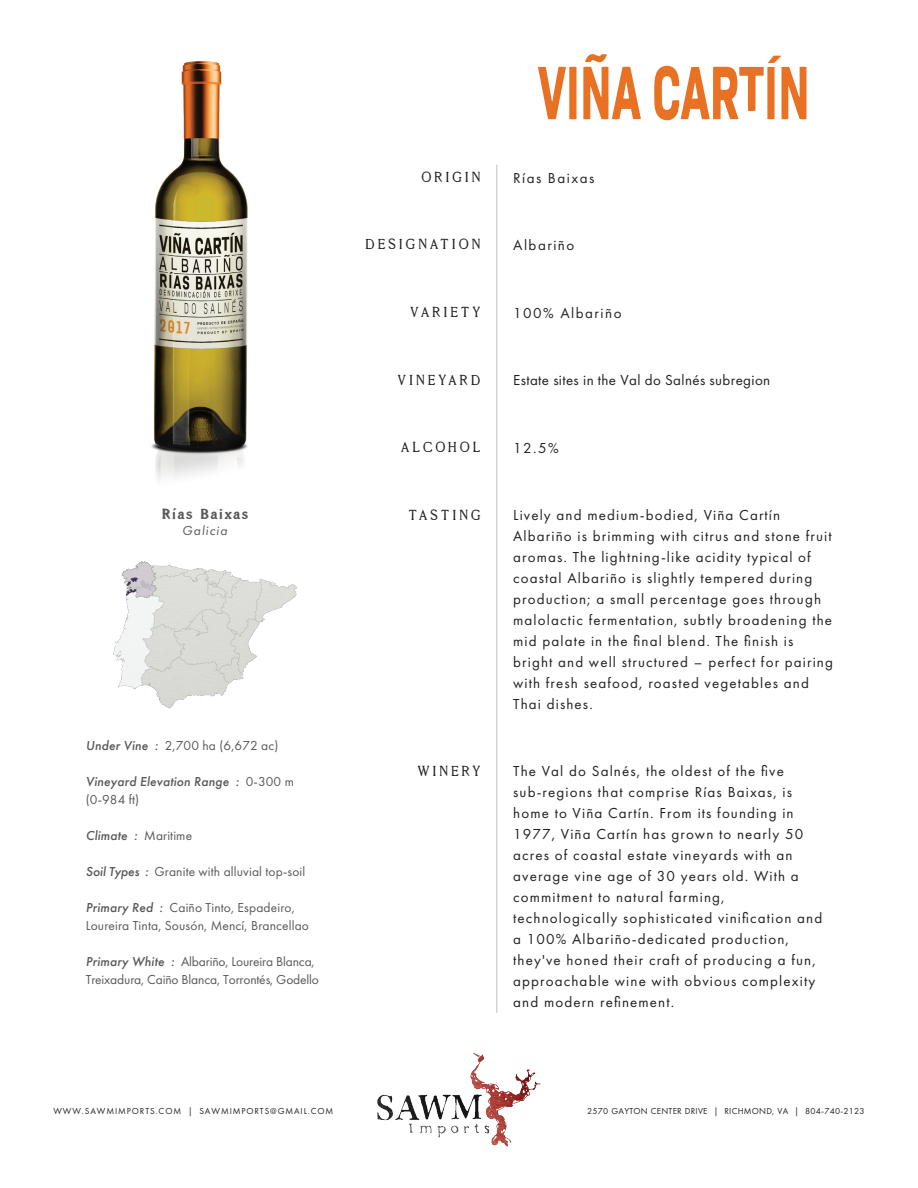
<style>
.page{position:relative;width:918px;height:1188px;background:#fff}
.page>*{position:absolute;margin:0;border:0;box-sizing:border-box;transform-origin:0 0}
.t1{font:15px/21px "Futura PT";letter-spacing:.075em;color:#231f20}
.t2{font:15px "Millesime";letter-spacing:.2em;color:#231f20}
.t3{font:15px "Futura PT";letter-spacing:.025em;color:#231f20}
.t4{font:15px "Futura PT";letter-spacing:.1em;color:#231f20}
.t5{font:700 15px "Millesime";letter-spacing:.1em;color:#57585a}
.t6{font:13.5px/18px "Futura PT";letter-spacing:.01em;color:#57585a}
.t7{font:13.5px/18px "Futura PT";letter-spacing:-.01em;color:#57585a}
.t8{font:italic 500 13.5px/18px "Futura PT";letter-spacing:.01em;color:#57585a}
.t9{font:italic 13.5px "Futura PT";letter-spacing:.075em;color:#57585a}
.t10{font:9px "Futura PT";letter-spacing:.025em;color:#231f20}
.t11{font:9px "Futura PT";letter-spacing:.1em;color:#231f20}
.s1{font-weight:500;font-style:italic}
.s2{font-weight:400;font-style:normal}
</style>
<div class="page">
<img style="left:113px;top:561px;width:185px;height:148px">
<img style="left:151px;top:61px;width:97px;height:419px">
<img style="left:377px;top:1053px;width:164px;height:94px">
<hr style="left:496px;top:165px;width:1px;height:848px;background:#bfc0bd">
<svg style="left:538px;top:67px;width:39px;height:52px"></svg>
<svg style="left:583px;top:54px;width:58px;height:65px"></svg>
<svg style="left:654px;top:56px;width:152px;height:65px"></svg>
<p class="t2" style="left:422px;top:169px;width:60px">ORIGIN</p>
<p class="t4" style="left:513px;top:169px;width:83px">Rías Baixas</p>
<p class="t2" style="left:365px;top:236px;width:117px">DESIGNATION</p>
<p class="t4" style="left:513px;top:236px;width:63px">Albariño</p>
<p class="t2" style="left:410px;top:303px;width:72px">VARIETY</p>
<p class="t4" style="left:513px;top:304px;width:110px">100% Albariño</p>
<p class="t2" style="left:398px;top:371px;width:84px">VINEYARD</p>
<p class="t3" style="left:513px;top:371px;width:259px">Estate sites in the Val do Salnés subregion</p>
<p class="t5" style="left:162px;top:504px;width:88px">Rías Baixas</p>
<p class="t9" style="left:182px;top:523px;width:46px">Galicia</p>
<p class="t6" style="left:86px;top:736px;width:194px"><span class="s1">Under Vine :</span> 2,700 ha (6,672 ac)</p>
<p class="t8" style="left:86px;top:772px;width:210px">Vineyard Elevation Range : <span class="s2">0-300 m (0-984 ft)</span></p>
<p class="t8" style="left:86px;top:826px;width:108px">Climate : <span class="s2">Maritime</span></p>
<p class="t6" style="left:86px;top:862px;width:221px"><span class="s1">Soil Types :</span> Granite with alluvial top-soil</p>
<p class="t6" style="left:86px;top:898px;width:225px"><span class="s1">Primary Red :</span> Caiño Tinto, Espadeiro,<br>Loureira Tinta, Sousón, Mencí, Brancellao</p>
<p class="t7" style="left:86px;top:952px;width:235px"><span class="s1">Primary White :</span> Albariño, Loureira Blanca,<br>Treixadura, Caiño Blanca, Torrontés, Godello</p>
<p class="t2" style="left:401px;top:439px;width:81px">ALCOHOL</p>
<p class="t1" style="left:513px;top:437px;width:47px">12.5%</p>
<p class="t2" style="left:409px;top:506px;width:73px">TASTING</p>
<p class="t1" style="left:513px;top:504px;width:321px">Lively and medium-bodied, Viña Cartín Albariño is brimming with citrus and stone fruit aromas. The lightning-like acidity typical of coastal Albariño is slightly tempered during production; a small percentage goes through malolactic fermentation, subtly broadening the mid palate in the final blend. The finish is bright and well structured – perfect for pairing with fresh seafood, roasted vegetables and Thai dishes.</p>
<p class="t2" style="left:417px;top:762px;width:64px">WINERY</p>
<p class="t1" style="left:513px;top:760px;width:311px">The Val do Salnés, the oldest of the five sub-regions that comprise Rías Baixas, is home to Viña Cartín. From its founding in 1977, Viña Cartín has grown to nearly 50 acres of coastal estate vineyards with an average vine age of 30 years old. With a commitment to natural farming, technologically sophisticated vinification and a 100% Albariño-dedicated production, they've honed their craft of producing a fun, approachable wine with obvious complexity and modern refinement.</p>
<p class="t11" style="left:53px;top:1106px;width:281px">WWW.SAWMIMPORTS.COM | SAWMIMPORTS@GMAIL.COM</p>
<p class="t10" style="left:587px;top:1106px;width:279px">2570 GAYTON CENTER DRIVE | RICHMOND, VA | 804-740-2123</p>
</div>
